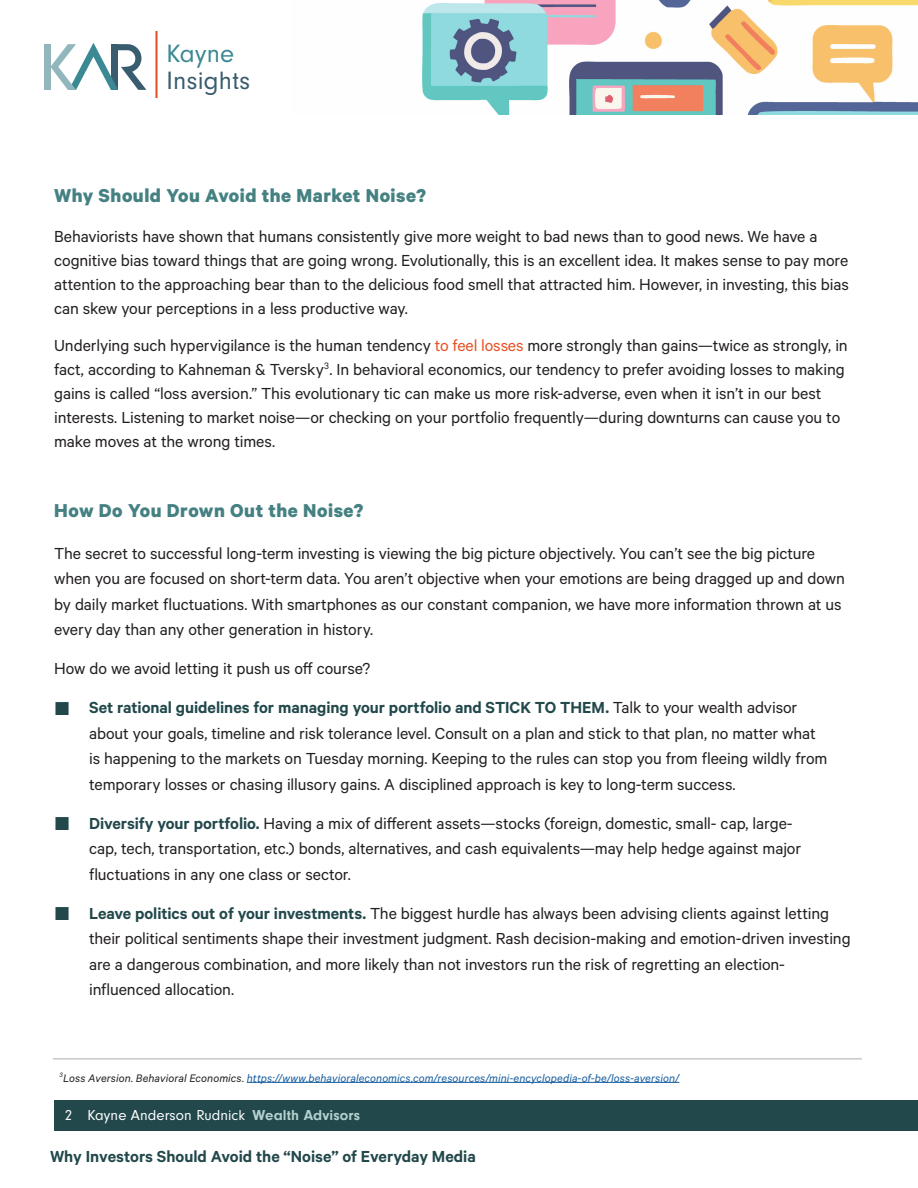
<style>
.page{position:relative;width:918px;height:1188px;background:#fff}
.page>*{position:absolute;margin:0;border:0;box-sizing:border-box;transform-origin:0 0}
.t1{font:26.1px/26.1px "Neuzeit Gro";letter-spacing:.01em;color:#395d6e}
.t2{font:700 21px "Calibre";letter-spacing:.025em;color:#458182}
.t3{font:18px/25.5px "Calibre";letter-spacing:-.005em;color:#231f20}
.t4{font:600 18px "Calibre";color:#22484b}
.t5{font:15px "Neuzeit Gro";letter-spacing:.005em;color:#fff}
.t6{font:italic 12.3px "Calibre";letter-spacing:.01em;color:#175d9e}
.s1{color:#3b8994}
.s2{color:#e95022}
.s3{font-weight:600;color:#22484b}
.s4{color:#231f20}
.s5{font-weight:700;color:#b4d1ce}
</style>
<div class="page">
<div style="left:44px;top:44px;width:6px;height:46px;background:#91b6bc"></div>
<svg style="left:50px;top:43px;width:96px;height:47px"></svg>
<hr style="left:155px;top:32px;width:3px;height:66px;background:#e45121">
<img style="left:422px;top:0;width:496px;height:114px">
<hr style="left:247px;top:1082px;width:432px;height:1px;background:#175d9e">
<hr style="left:53px;top:1058px;width:809px;height:2px;background:#c7c7c7">
<div style="left:54px;top:1101px;width:864px;height:30px;background:#22484b"></div>
<p class="t1" style="left:167px;top:41px;width:85px"><span class="s1">Kayne<br></span>Insights</p>
<p class="t2" style="left:54px;top:182px;width:373px">Why Should You Avoid the Market Noise?</p>
<p class="t3" style="left:54px;top:224px;width:796px;line-height:24px">Behaviorists have shown that humans consistently give more weight to bad news than to good news. We have a cognitive bias toward things that are going wrong. Evolutionally, this is an excellent idea. It makes sense to pay more attention to the approaching bear than to the delicious food smell that attracted him. However, in investing, this bias can skew your perceptions in a less productive way.</p>
<p class="t3" style="left:54px;top:333px;width:795px;line-height:24px">Underlying such hypervigilance is the human tendency <span class="s2">to feel losses</span> more strongly than gains—twice as strongly, in fact, according to Kahneman &amp; Tversky<sup>3</sup>. In behavioral economics, our tendency to prefer avoiding losses to making gains is called “loss aversion.” This evolutionary tic can make us more risk-adverse, even when it isn’t in our best interests. Listening to market noise—or checking on your portfolio frequently—during downturns can cause you to make moves at the wrong times.</p>
<p class="t2" style="left:54px;top:498px;width:311px">How Do You Drown Out the Noise?</p>
<p class="t3" style="left:54px;top:540px;width:792px">The secret to successful long-term investing is viewing the big picture objectively. You can’t see the big picture when you are focused on short-term data. You aren’t objective when your emotions are being dragged up and down by daily market fluctuations. With smartphones as our constant companion, we have more information thrown at us every day than any other generation in history.</p>
<p class="t3" style="left:54px;top:655px;width:318px">How do we avoid letting it push us off course?</p>
<p class="t3" style="left:89px;top:694px;width:740px"><span class="s3">Set rational guidelines for managing your portfolio and STICK TO THEM.</span> Talk to your wealth advisor about your goals, timeline and risk tolerance level. Consult on a plan and stick to that plan, no matter what is happening to the markets on Tuesday morning. Keeping to the rules can stop you from fleeing wildly from temporary losses or chasing illusory gains. A disciplined approach is key to long-term success.</p>
<p class="t3" style="left:89px;top:810px;width:714px"><span class="s3">Diversify your portfolio.</span> Having a mix of different assets—stocks (foreign, domestic, small- cap, large&shy;cap, tech, transportation, etc.) bonds, alternatives, and cash equivalents—may help hedge against major fluctuations in any one class or sector.</p>
<p class="t3" style="left:89px;top:900px;width:763px"><span class="s3">Leave politics out of your investments.</span> The biggest hurdle has always been advising clients against letting their political sentiments shape their investment judgment. Rash decision-making and emotion-driven investing are a dangerous combination, and more likely than not investors run the risk of regretting an election&shy;influenced allocation.</p>
<p class="t6" style="left:60px;top:1071px;width:621px"><sup>3</sup><span class="s4">Loss Aversion. Behavioral Economics.</span> https://www.behavioraleconomics.com/resources/mini-encyclopedia-of-be/loss-aversion/</p>
<p class="t5" style="left:65px;top:1107px;width:297px">2 Kayne Anderson Rudnick <span class="s5">Wealth Advisors</span></p>
<p class="t4" style="left:50px;top:1145px;width:427px">Why Investors Should Avoid the “Noise” of Everyday Media</p>
</div>
